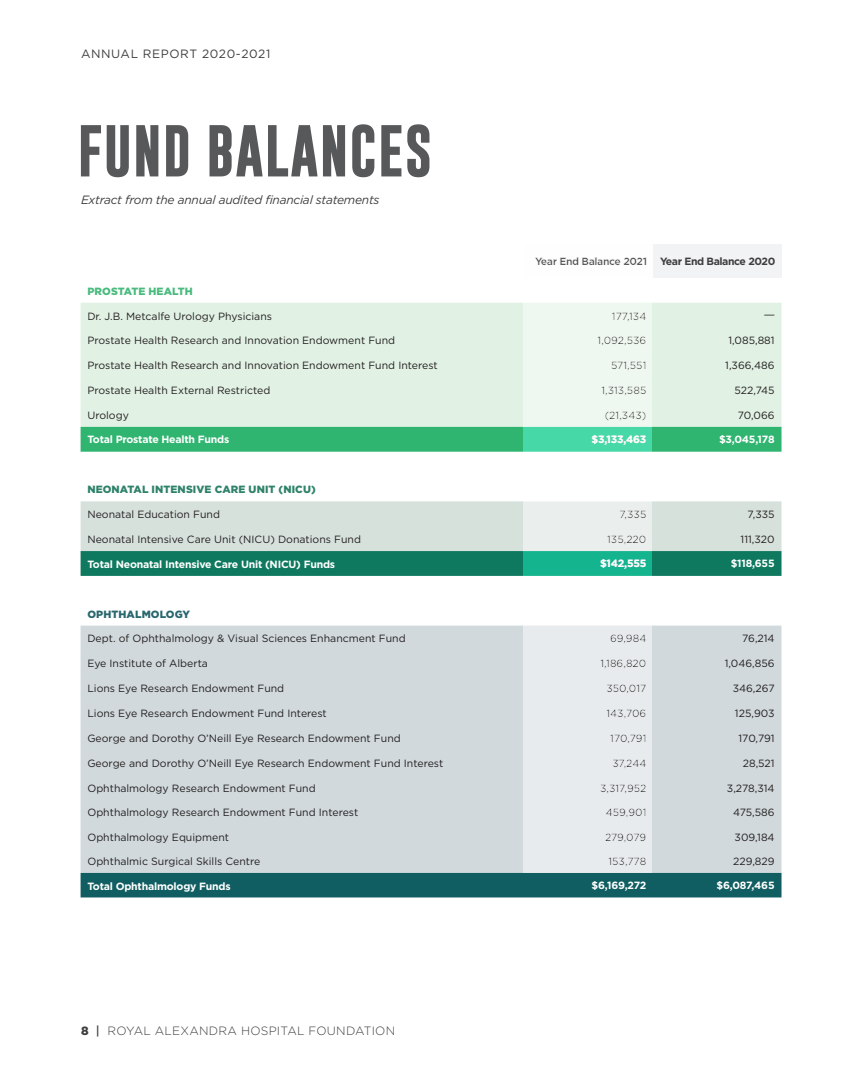
<style>
.page{position:relative;width:864px;height:1080px;background:#fff}
.page>*{position:absolute;margin:0;border:0;box-sizing:border-box;transform-origin:0 0}
.t1{font:700 52.5px "Gobold";letter-spacing:.02em;color:#57585a}
.t2{font:italic 12px "Gotham HTF";letter-spacing:-.02em;color:#3e3e3f}
.t3{font:300 12px "Gotham HTF";letter-spacing:.02em;color:#3e3e3f}
.t4{font:12px "Gotham HTF";letter-spacing:.05em;color:#3e3e3f}
.t5{font:10.5px "Gotham HTF";color:#231f20}
.t6{font:700 10.5px "Gotham HTF";letter-spacing:-.02em;color:#fff}
.t7{font:700 10.5px "Gotham HTF";letter-spacing:-.04em;color:#3e3e3f}
.t8{font:900 10.5px "Gotham HTF";letter-spacing:.01em;color:#2f826a}
.t9{font:900 10.5px "Gotham HTF";letter-spacing:.01em;color:#4abb7e}
.t10{font:900 10.5px "Gotham HTF";letter-spacing:.01em;color:#28676d}
.t11{font:100 10.5px "Gobold";color:#231f20}
.s1{font-weight:900}
.s2{font-weight:500}
</style>
<div class="page">
<div style="left:653px;top:244px;width:129px;height:34px;background:#f2f3f4"></div>
<div style="left:81px;top:303px;width:701px;height:124px;background:#e1f1e4"></div>
<div style="left:81px;top:427px;width:701px;height:25px;background:#2fb570"></div>
<svg style="left:81px;top:501px;width:701px;height:75px;background:#94beb2"></svg>
<div style="left:81px;top:626px;width:701px;height:247px;background:#d1d9dc"></div>
<div style="left:81px;top:873px;width:701px;height:24px;background:#105e62"></div>
<svg style="left:524px;top:303px;width:128px;height:570px;fill:#e7ebed"></svg>
<p class="t4" style="left:81px;top:48px;width:191px">ANNUAL REPORT 2020-2021</p>
<h1 class="t1" style="left:78px;top:117px;width:356px">FUND BALANCES</h1>
<p class="t2" style="left:81px;top:193px;width:300px">Extract from the annual audited financial statements</p>
<p class="t7" style="left:535px;top:256px;width:242px">Year End Balance 2021 Year End Balance 2020</p>
<p class="t9" style="left:87px;top:285px;width:107px">PROSTATE HEALTH</p>
<p class="t5" style="left:87px;top:310px;width:186px">Dr. J.B. Metcalfe Urology Physicians</p>
<p class="t5" style="left:612px;top:310px;width:36px">177,134</p>
<p class="t11" style="left:764px;top:308px;width:12px">—</p>
<p class="t5" style="left:87px;top:335px;width:309px">Prostate Health Research and Innovation Endowment Fund</p>
<p class="t5" style="left:598px;top:335px;width:50px">1,092,536</p>
<p class="t5" style="left:728px;top:335px;width:48px">1,085,881</p>
<p class="t5" style="left:87px;top:360px;width:352px">Prostate Health Research and Innovation Endowment Fund Interest</p>
<p class="t5" style="left:611px;top:360px;width:37px">571,551</p>
<p class="t5" style="left:725px;top:360px;width:51px">1,366,486</p>
<p class="t5" style="left:87px;top:385px;width:184px">Prostate Health External Restricted</p>
<p class="t5" style="left:601px;top:385px;width:47px">1,313,585</p>
<p class="t5" style="left:735px;top:385px;width:42px">522,745</p>
<p class="t5" style="left:87px;top:409px;width:43px">Urology</p>
<p class="t5" style="left:605px;top:409px;width:43px">(21,343)</p>
<p class="t5" style="left:738px;top:409px;width:38px">70,066</p>
<p class="t6" style="left:87px;top:433px;width:143px">Total Prostate Health Funds</p>
<p class="t6" style="left:591px;top:433px;width:56px">$3,133,463</p>
<p class="t6" style="left:719px;top:433px;width:57px">$3,045,178</p>
<p class="t8" style="left:87px;top:484px;width:230px">NEONATAL INTENSIVE CARE UNIT (NICU)</p>
<p class="t5" style="left:87px;top:509px;width:134px">Neonatal Education Fund</p>
<p class="t5" style="left:619px;top:509px;width:29px">7,335</p>
<p class="t5" style="left:748px;top:509px;width:29px">7,335</p>
<p class="t5" style="left:87px;top:534px;width:275px">Neonatal Intensive Care Unit (NICU) Donations Fund</p>
<p class="t5" style="left:607px;top:534px;width:41px">135,220</p>
<p class="t5" style="left:741px;top:534px;width:36px">111,320</p>
<p class="t6" style="left:87px;top:558px;width:249px">Total Neonatal Intensive Care Unit (NICU) Funds</p>
<p class="t6" style="left:600px;top:557px;width:48px">$142,555</p>
<p class="t6" style="left:731px;top:557px;width:45px">$118,655</p>
<p class="t10" style="left:87px;top:608px;width:104px">OPHTHALMOLOGY</p>
<p class="t5" style="left:87px;top:633px;width:320px">Dept. of Ophthalmology &amp; Visual Sciences Enhancment Fund</p>
<p class="t5" style="left:610px;top:633px;width:38px">69,984</p>
<p class="t5" style="left:742px;top:633px;width:34px">76,214</p>
<p class="t5" style="left:87px;top:658px;width:122px">Eye Institute of Alberta</p>
<p class="t5" style="left:600px;top:658px;width:47px">1,186,820</p>
<p class="t5" style="left:725px;top:658px;width:51px">1,046,856</p>
<p class="t5" style="left:87px;top:683px;width:198px">Lions Eye Research Endowment Fund</p>
<p class="t5" style="left:606px;top:683px;width:41px">350,017</p>
<p class="t5" style="left:733px;top:683px;width:43px">346,267</p>
<p class="t5" style="left:87px;top:707px;width:241px">Lions Eye Research Endowment Fund Interest</p>
<p class="t5" style="left:606px;top:707px;width:41px">143,706</p>
<p class="t5" style="left:735px;top:707px;width:41px">125,903</p>
<p class="t5" style="left:87px;top:732px;width:315px">George and Dorothy O’Neill Eye Research Endowment Fund</p>
<p class="t5" style="left:610px;top:732px;width:38px">170,791</p>
<p class="t5" style="left:739px;top:732px;width:38px">170,791</p>
<p class="t5" style="left:87px;top:757px;width:357px">George and Dorothy O’Neill Eye Research Endowment Fund Interest</p>
<p class="t5" style="left:612px;top:757px;width:36px">37,244</p>
<p class="t5" style="left:743px;top:757px;width:33px">28,521</p>
<p class="t5" style="left:87px;top:782px;width:230px">Ophthalmology Research Endowment Fund</p>
<p class="t5" style="left:600px;top:782px;width:48px">3,317,952</p>
<p class="t5" style="left:727px;top:782px;width:49px">3,278,314</p>
<p class="t5" style="left:87px;top:807px;width:272px">Ophthalmology Research Endowment Fund Interest</p>
<p class="t5" style="left:606px;top:807px;width:42px">459,901</p>
<p class="t5" style="left:733px;top:807px;width:43px">475,586</p>
<p class="t5" style="left:87px;top:831px;width:143px">Ophthalmology Equipment</p>
<p class="t5" style="left:605px;top:831px;width:43px">279,079</p>
<p class="t5" style="left:735px;top:831px;width:42px">309,184</p>
<p class="t5" style="left:87px;top:855px;width:174px">Ophthalmic Surgical Skills Centre</p>
<p class="t5" style="left:608px;top:855px;width:39px">153,778</p>
<p class="t5" style="left:733px;top:855px;width:43px">229,829</p>
<p class="t6" style="left:87px;top:880px;width:145px">Total Ophthalmology Funds</p>
<p class="t6" style="left:592px;top:879px;width:56px">$6,169,272</p>
<p class="t6" style="left:717px;top:879px;width:60px">$6,087,465</p>
<p class="t3" style="left:81px;top:1024px;width:316px"><span class="s1">8</span> <span class="s2">|</span> ROYAL ALEXANDRA HOSPITAL FOUNDATION</p>
</div>
